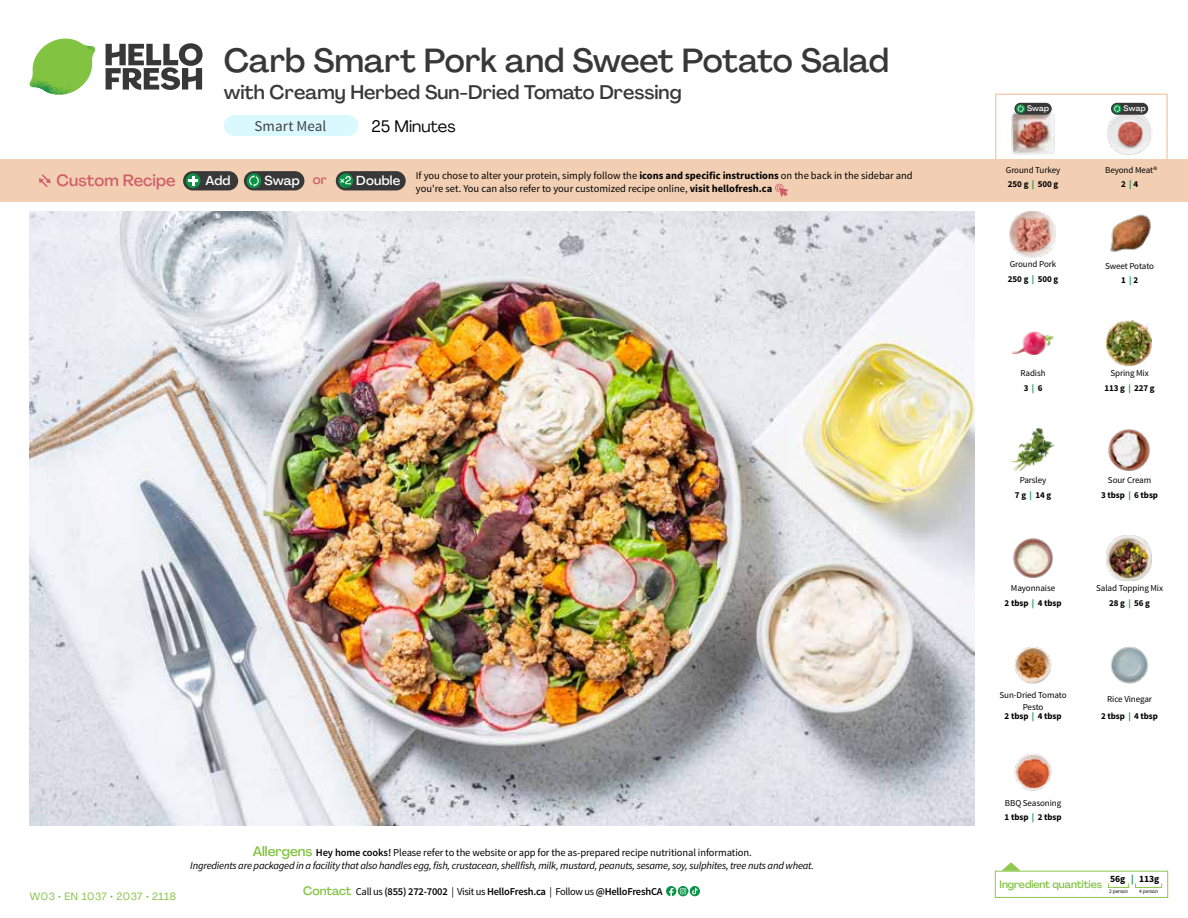
<style>
.page{position:relative;width:1188px;height:918px;background:#fff}
.page>*{position:absolute;margin:0;border:0;box-sizing:border-box;transform-origin:0 0}
.t1{font:500 33px "Agrandir";letter-spacing:-.005em;color:#383839}
.t2{font:500 19.5px "Agrandir";color:#383839}
.t3{font:16.5px "Agrandir";color:#000}
.t4{font:500 16.2px "Agrandir";color:#d15f6a}
.t5{font:15px "Source Sans Pro";color:#414042}
.t6{font:500 12.9px "Agrandir";letter-spacing:.015em;color:#fff}
.t7{font:italic 10.5px/13.5px "Source Sans Pro";letter-spacing:-.02em;color:#000;text-align:center}
.t8{font:10.5px "Source Sans Pro";color:#000}
.t9{font:600 10.5px "Source Sans Pro";letter-spacing:-.02em;color:#000}
.t10{font:500 10.5px "Agrandir";letter-spacing:-.01em;color:#82c341}
.t11{font:10.5px "Agrandir";letter-spacing:.05em;color:#82c341}
.t12{font:700 9.6px "Source Sans Pro";color:#000}
.t13{font:9px/14.9px "Source Sans Pro";letter-spacing:-.01em;color:#000;text-align:center}
.t14{font:700 9px/14.9px "Source Sans Pro";letter-spacing:-.01em;color:#000;text-align:center}
.t15{font:500 7.95px "Agrandir";letter-spacing:.01em;color:#fff}
.t16{font:5.25px "Source Sans Pro";letter-spacing:-.01em;color:#000}
.s1{color:#d15f6a}
.s2{font-weight:700}
.s3{font-weight:700;color:#0b9446}
.s4{color:#0b9446}
.s5{font-family:"Agrandir";font-weight:500;font-style:normal;font-size:13.5px;color:#82c341}
.s6{font-weight:600;font-style:normal}
.s7{font-style:normal}
.s8{font-family:"Agrandir";font-weight:500;font-size:12px;color:#82c341}
.s9{font-weight:400}
</style>
<div class="page">
<svg style="left:106px;top:43px;width:97px;height:47px"></svg>
<svg style="left:34px;top:39px;width:59px;height:38px"></svg>
<img style="left:65px;top:39px;width:30px;height:25px">
<img style="left:33px;top:60px;width:56px;height:10px">
<img style="left:29px;top:64px;width:58px;height:31px">
<img style="left:64px;top:70px;width:25px;height:24px">
<img style="left:30px;top:211px;width:945px;height:615px">
<svg style="left:690px;top:886px;width:10px;height:10px"></svg>
<svg style="left:666px;top:886px;width:32px;height:10px"></svg>
<svg style="left:1002px;top:862px;width:19px;height:9px"></svg>
<div style="left:995px;top:871px;width:173px;height:27px;border:1px solid #91c84e"></div>
<div style="left:1108px;top:883px;width:21px;height:5px;border:1px solid #91c84e"></div>
<div style="left:1135px;top:883px;width:27px;height:5px;border:1px solid #91c84e"></div>
<img style="left:1011px;top:331px;width:43px;height:24px">
<img style="left:1106px;top:321px;width:46px;height:45px">
<img style="left:1011px;top:428px;width:44px;height:44px">
<img style="left:1108px;top:429px;width:42px;height:42px">
<img style="left:1013px;top:538px;width:40px;height:40px">
<img style="left:1106px;top:536px;width:46px;height:45px">
<img style="left:1014px;top:647px;width:38px;height:37px">
<img style="left:1014px;top:753px;width:38px;height:38px">
<img style="left:1110px;top:214px;width:41px;height:38px">
<img style="left:1010px;top:212px;width:45px;height:45px">
<img style="left:1110px;top:646px;width:39px;height:38px">
<div style="left:0;top:160px;width:1188px;height:42px;background:#f2cfb3"></div>
<svg style="left:39px;top:174px;width:12px;height:13px"></svg>
<div style="left:336px;top:171px;width:70px;height:19px;background:#383839;border-radius:10px"></div>
<svg style="left:338px;top:173px;width:15px;height:15px"></svg>
<div style="left:341px;top:180px;width:11px;height:11px;background:#000;opacity:.35"></div>
<svg style="left:339px;top:176px;width:12px;height:8px"></svg>
<div style="left:244px;top:171px;width:60px;height:19px;background:#383839;border-radius:10px"></div>
<div style="left:247px;top:173px;width:14px;height:15px;background:#0b9446;border-radius:50%"></div>
<svg style="left:249px;top:175px;width:10px;height:12px"></svg>
<div style="left:183px;top:171px;width:55px;height:19px;background:#383839;border-radius:10px"></div>
<div style="left:186px;top:173px;width:14px;height:15px;background:#0b9446;border-radius:50%"></div>
<svg style="left:188px;top:176px;width:10px;height:10px"></svg>
<svg style="left:775px;top:183px;width:13px;height:14px"></svg>
<div style="left:995px;top:94px;width:173px;height:69px;border:2px solid #f2cfb3"></div>
<img style="left:1011px;top:112px;width:44px;height:43px">
<img style="left:1107px;top:111px;width:45px;height:44px">
<div style="left:1014px;top:103px;width:38px;height:12px;background:#383839;border-radius:6px"></div>
<svg style="left:1016px;top:104px;width:9px;height:9px"></svg>
<svg style="left:1018px;top:105px;width:6px;height:7px"></svg>
<div style="left:1111px;top:103px;width:37px;height:12px;background:#383839;border-radius:6px"></div>
<svg style="left:1113px;top:104px;width:9px;height:9px"></svg>
<svg style="left:1114px;top:105px;width:6px;height:7px"></svg>
<div style="left:224px;top:115px;width:134px;height:21px;background:#daf9ff;border-radius:10px"></div>
<h3 class="t4" style="left:56px;top:170px;width:121px">Custom Recipe</h3>
<h1 class="t1" style="left:224px;top:40px;width:667px">Carb Smart Pork and Sweet Potato Salad</h1>
<h2 class="t2" style="left:224px;top:80px;width:459px">with Creamy Herbed Sun-Dried Tomato Dressing</h2>
<h3 class="t3" style="left:372px;top:116px;width:86px">25 Minutes</h3>
<h3 class="t5" style="left:255px;top:117px;width:73px">Smart Meal</h3>
<p class="t15" style="left:1027px;top:104px;width:24px">Swap</p>
<p class="t15" style="left:1124px;top:104px;width:24px">Swap</p>
<p class="t6" style="left:205px;top:172px;width:27px">Add</p>
<p class="t6" style="left:264px;top:172px;width:64px">Swap <span class="s1">or</span></p>
<p class="t6" style="left:356px;top:172px;width:45px">Double</p>
<p class="t13" style="left:1006px;top:163px;width:56px;line-height:14.2px;text-align:left">Ground Turkey<br><span class="s2">250 g</span> <span class="s3">|</span> <span class="s2">500 g</span></p>
<p class="t8" style="left:416px;top:169px;width:498px">If you chose to alter your protein, simply follow the <span class="s2">icons and specific instructions</span> on the back in the sidebar and</p>
<p class="t8" style="left:416px;top:182px;width:358px">you're set. You can also refer to your customized recipe online, <span class="s2">visit hellofresh.ca</span></p>
<p class="t13" style="left:1105px;top:163px;width:54px">Beyond Meat®</p>
<p class="t14" style="left:1121px;top:177px;width:18px">2 <span class="s4">|</span> 4</p>
<p class="t13" style="left:1008px;top:257px;width:52px;text-align:left">Ground Pork<br><span class="s2">250 g</span> <span class="s3">|</span> <span class="s2">500 g</span></p>
<p class="t13" style="left:1105px;top:258px;width:51px">Sweet Potato<br><span class="s2">1</span> <span class="s3">|</span> <span class="s2">2</span></p>
<p class="t11" style="left:30px;top:890px;width:148px">W03 • EN 1037 • 2037 • 2118</p>
<p class="t7" style="left:190px;top:846px;width:625px"><span class="s5">Allergens</span> <span class="s6">Hey home cooks!</span> <span class="s7">Please refer to the website or app for the as-prepared recipe nutritional information.<br></span>Ingredients are packaged in a facility that also handles egg, fish, crustacean, shellfish, milk, mustard, peanuts, sesame, soy, sulphites, tree nuts and wheat.</p>
<p class="t9" style="left:303px;top:885px;width:361px"><span class="s8">Contact</span> <span class="s9">Call us</span> (855) 272-7002 <span class="s9">| Visit us</span> HelloFresh.ca <span class="s9">| Follow us</span> @HelloFreshCA</p>
<p class="t13" style="left:1021px;top:366px;width:27px">Radish<br><span class="s2">3</span> <span class="s3">|</span> <span class="s2">6</span></p>
<p class="t13" style="left:1104px;top:366px;width:52px">Spring Mix<br><span class="s2">113 g</span> <span class="s3">|</span> <span class="s2">227 g</span></p>
<p class="t13" style="left:1015px;top:473px;width:38px">Parsley<br><span class="s2">7 g</span> <span class="s3">|</span> <span class="s2">14 g</span></p>
<p class="t14" style="left:1101px;top:473px;width:58px"><span class="s9">Sour Cream<br></span>3 tbsp <span class="s4">|</span> 6 tbsp</p>
<p class="t13" style="left:1005px;top:581px;width:58px">Mayonnaise<br><span class="s2">2 tbsp</span> <span class="s3">|</span> <span class="s2">4 tbsp</span></p>
<p class="t13" style="left:1096px;top:581px;width:68px">Salad Topping Mix<br><span class="s2">28 g</span> <span class="s3">|</span> <span class="s2">56 g</span></p>
<p class="t13" style="left:999px;top:690px;width:69px;line-height:11.6px">Sun-Dried Tomato<br>Pesto</p>
<p class="t14" style="left:1005px;top:709px;width:58px">2 tbsp <span class="s4">|</span> 4 tbsp</p>
<p class="t13" style="left:1005px;top:795px;width:58px;text-align:left">BBQ Seasoning<br><span class="s2">1 tbsp</span> <span class="s3">|</span> <span class="s2">2 tbsp</span></p>
<p class="t13" style="left:1101px;top:691px;width:58px;line-height:17px">Rice Vinegar<br><span class="s2">2 tbsp</span> <span class="s3">|</span> <span class="s2">4 tbsp</span></p>
<p class="t12" style="left:1110px;top:873px;width:50px">56g <span class="s4">|</span> 113g</p>
<p class="t16" style="left:1109px;top:888px;width:20px">2 person</p>
<p class="t16" style="left:1139px;top:888px;width:20px">4 person</p>
<p class="t10" style="left:1000px;top:878px;width:104px">Ingredient quantities</p>
</div>
